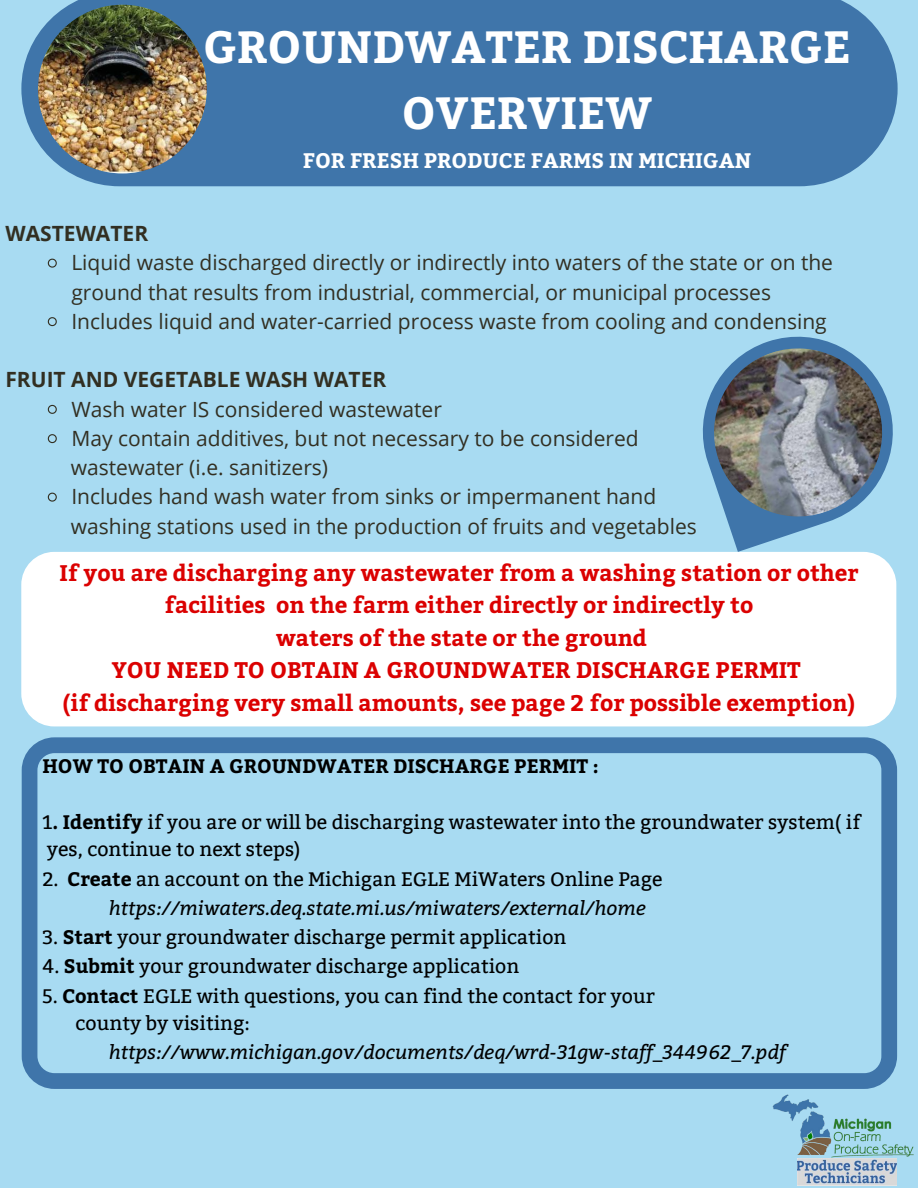
<style>
.page{position:relative;width:918px;height:1188px;background:#a8dbf2}
.page>*{position:absolute;margin:0;border:0;box-sizing:border-box;transform-origin:0 0}
.t1{font:700 45px/66.3px "Bitter";color:#fff;text-align:center}
.t2{font:700 22.5px/32.7px "Bitter";color:#db0101;text-align:center}
.t3{font:21px/29.2px "Open Sans";color:#322f22}
.t4{font:700 21px "Open Sans";color:#322f22}
.t5{font:700 21px "Bitter";color:#fff}
.t6{font:19.5px/27px "Bitter";color:#000}
.t7{font:italic 19.5px "Bitter";color:#000}
.t8{font:700 19.5px "Bitter";color:#000}
.s1{font-weight:700}
</style>
<div class="page">
<img style="left:773px;top:1094px;width:141px;height:76px">
<img style="left:798px;top:1159px;width:99px;height:27px">
<svg style="left:47px;top:258px;width:10px;height:10px"></svg>
<svg style="left:47px;top:317px;width:10px;height:10px"></svg>
<svg style="left:47px;top:404px;width:10px;height:10px"></svg>
<svg style="left:47px;top:434px;width:10px;height:10px"></svg>
<svg style="left:47px;top:492px;width:10px;height:10px"></svg>
<div style="left:21px;top:552px;width:875px;height:174px;background:#fff;border-radius:33px"></div>
<svg style="left:22px;top:737px;width:875px;height:352px"></svg>
<div style="left:21px;top:0;width:877px;height:186px;background:#3f75aa"></div>
<img style="left:38px;top:5px;width:169px;height:168px">
<svg style="left:702px;top:336px;width:191px;height:216px"></svg>
<img style="left:714px;top:348px;width:168px;height:169px">
<p class="t4" style="left:5px;top:219px;width:144px">WASTEWATER</p>
<p class="t1" style="left:203px;top:11px;width:649px">GROUNDWATER DISCHARGE<br>OVERVIEW</p>
<p class="t5" style="left:303px;top:146px;width:450px">FOR FRESH PRODUCE FARMS IN MICHIGAN</p>
<p class="t3" style="left:71px;top:248px;width:763px">Liquid waste discharged directly or indirectly into waters of the state or on the ground that results from industrial, commercial, or municipal processes</p>
<p class="t3" style="left:71px;top:306px;width:757px">Includes liquid and water-carried process waste from cooling and condensing</p>
<p class="t4" style="left:5px;top:365px;width:382px">FRUIT AND VEGETABLE WASH WATER</p>
<p class="t3" style="left:71px;top:394px;width:372px">Wash water IS considered wastewater</p>
<p class="t3" style="left:71px;top:423px;width:569px">May contain additives, but not necessary to be considered</p>
<p class="t3" style="left:71px;top:482px;width:586px">Includes hand wash water from sinks or impermanent hand</p>
<p class="t3" style="left:71px;top:452px;width:259px">wastewater (i.e. sanitizers)</p>
<p class="t3" style="left:71px;top:511px;width:628px">washing stations used in the production of fruits and vegetables</p>
<p class="t2" style="left:59px;top:555px;width:801px">If you are discharging any wastewater from a washing station or other facilities on the farm either directly or indirectly to</p>
<p class="t2" style="left:276px;top:620px;width:372px">waters of the state or the ground</p>
<p class="t2" style="left:112px;top:653px;width:690px">YOU NEED TO OBTAIN A GROUNDWATER DISCHARGE PERMIT</p>
<p class="t2" style="left:62px;top:685px;width:795px">(if discharging very small amounts, see page 2 for possible exemption)</p>
<p class="t8" style="left:43px;top:752px;width:558px">HOW TO OBTAIN A GROUNDWATER DISCHARGE PERMIT :</p>
<p class="t6" style="left:43px;top:809px;width:820px">1<span class="s1">. Identify</span> if you are or will be discharging wastewater into the groundwater system( if yes, continue to next steps)</p>
<p class="t6" style="left:43px;top:866px;width:622px">2. <span class="s1">Create</span> an account on the Michigan EGLE MiWaters Online Page</p>
<p class="t7" style="left:109px;top:894px;width:539px">https://miwaters.deq.state.mi.us/miwaters/external/home</p>
<p class="t6" style="left:43px;top:924px;width:525px">3. <span class="s1">Start</span> your groundwater discharge permit application</p>
<p class="t6" style="left:43px;top:953px;width:478px">4. <span class="s1">Submit</span> your groundwater discharge application</p>
<p class="t6" style="left:43px;top:983px;width:614px">5. <span class="s1">Contact</span> EGLE with questions, you can find the contact for your</p>
<p class="t6" style="left:76px;top:1010px;width:176px">county by visiting:</p>
<p class="t7" style="left:109px;top:1038px;width:679px">https://www.michigan.gov/documents/deq/wrd-31gw-staff_344962_7.pdf</p>
</div>
